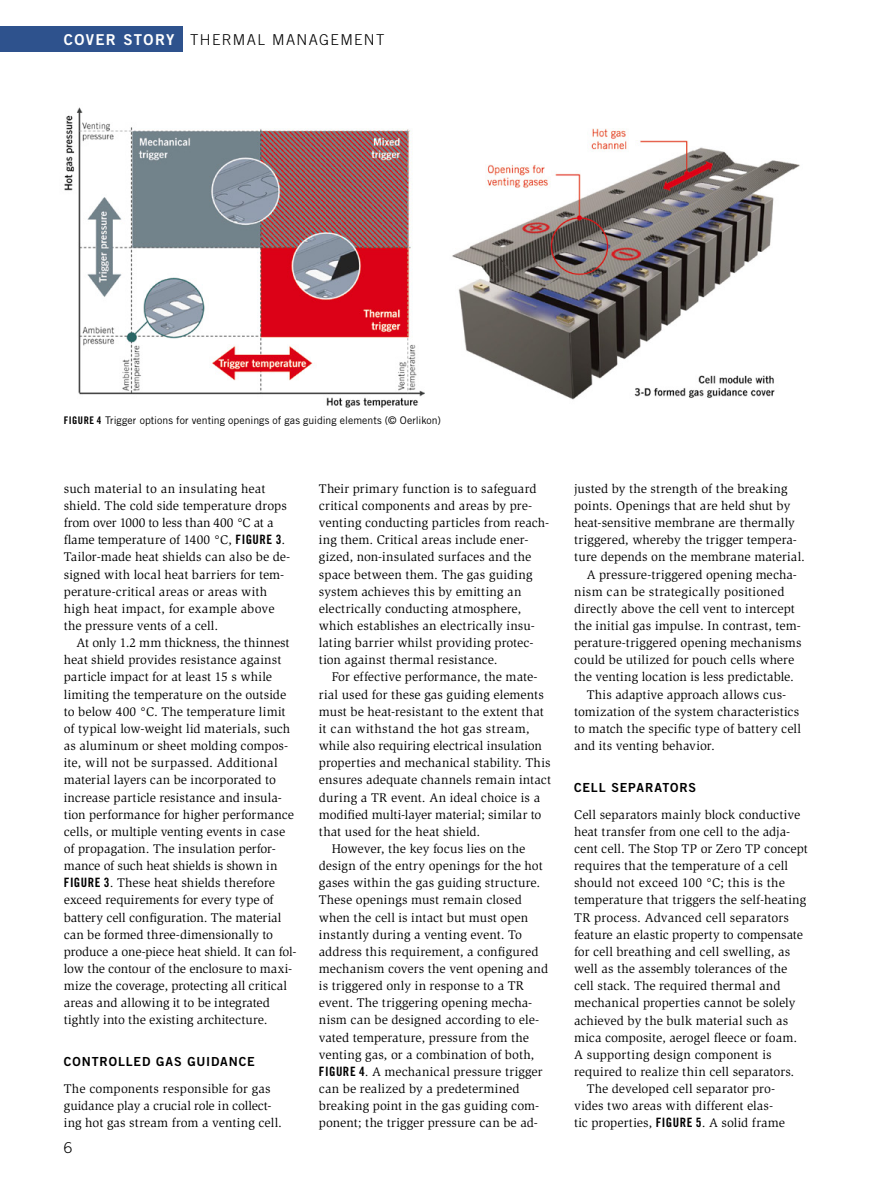
<style>
.page{position:relative;width:893px;height:1187px;background:#fff}
.page>*{position:absolute;margin:0;border:0;box-sizing:border-box;transform-origin:0 0}
.t1{font:15px "Trade Gothic LT Std Bd 2";letter-spacing:.09em;color:#fff}
.t2{font:300 15px "Trade Gothic LT Std";color:#000}
.t3{font:12.9px/17.1px "Slimbach Std";letter-spacing:.005em;color:#000}
.t4{font:12.9px "Slimbach Std";letter-spacing:.025em;color:#000}
.t5{font:12.45px "Trade Gothic LT Std Bd 2";letter-spacing:.07em;color:#000}
.t6{font:10.5px "Trade Gothic LT Std";letter-spacing:.005em;color:#000}
.s1{font-family:"Trade Gothic LT Std";font-weight:300;color:#000}
.s2{font-family:"Trade Gothic LT Std Bd Cn 20"}
</style>
<div class="page">
<img style="left:64px;top:107px;width:736px;height:300px">
<div style="left:0;top:26px;width:183px;height:26px;background:#2e528d"></div>
<p class="t1" style="left:64px;top:30px;width:148px">COVER STORY <span class="s1">THERMA</span></p>
<p class="t2" style="left:257px;top:31px;width:41px">L MANAGEMENT</p>
<p class="t6" style="left:64px;top:414px;width:379px"><span class="s2">FIGURE 4</span> Trigger options for venting openings of gas guiding elements (© Oerlikon)</p>
<p class="t3" style="left:64px;top:480px;width:226px">such material to an insulating heat shield. The cold side temperature drops from over 1000 to less than 400 °C at a flame temperature of 1400 °C, <span class="s2">FIGURE 3</span>.<br>Tailor-made heat shields can also be de-- signed with local heat barriers for tem&shy;perature-critical areas or areas with high heat impact, for example above the pressure vents of a cell.</p>
<p class="t3" style="left:64px;top:634px;width:234px;text-indent:13px">At only 1.2 mm thickness, the thinnest heat shield provides resistance against particle impact for at least 15 s while limiting the temperature on the outside to below 400 °C. The temperature limit of typical low-weight lid materials, such as aluminum or sheet molding compos&shy;ite, will not be surpassed. Additional material layers can be incorporated to increase particle resistance and insula&shy;tion performance for higher performance cells, or multiple venting events in case of propagation. The insulation perfor&shy;mance of such heat shields is shown in <span class="s2">FIGURE 3</span>. These heat shields therefore exceed requirements for every type of battery cell configuration. The material can be formed three-dimensionally to produce a one-piece heat shield. It can fol&shy;low the contour of the enclosure to maxi&shy;mize the coverage, protecting all critical areas and allowing it to be integrated tightly into the existing architecture.</p>
<p class="t5" style="left:64px;top:1054px;width:193px">CONTROLLED GAS GUIDANCE</p>
<p class="t3" style="left:64px;top:1080px;width:220px">The components responsible for gas guidance play a crucial role in collect&shy;ing hot gas stream from a venting cell.</p>
<p class="t2" style="left:64px;top:1138px;width:10px">6</p>
<p class="t3" style="left:319px;top:480px;width:232px">Their primary function is to safeguard critical components and areas by pre&shy;venting conducting particles from reach&shy;ing them. Critical areas include ener&shy;gized, non-insulated surfaces and the space between them. The gas guiding system achieves this by emitting an electrically conducting atmosphere, which establishes an electrically insu&shy;lating barrier whilst providing protec&shy;tion against thermal resistance.</p>
<p class="t3" style="left:332px;top:668px;width:207px">For effective performance, the mate-</p>
<p class="t3" style="left:319px;top:685px;width:226px">rial used for these gas guiding elements</p>
<p class="t3" style="left:319px;top:703px;width:226px">must be heat-resistant to the extent that</p>
<p class="t4" style="left:319px;top:721px;width:212px">it can withstand the hot gas stream,</p>
<p class="t3" style="left:319px;top:737px;width:224px">while also requiring electrical insulation</p>
<p class="t3" style="left:319px;top:754px;width:233px">properties and mechanical stability. This</p>
<p class="t3" style="left:319px;top:771px;width:234px">ensures adequate channels remain intact</p>
<p class="t3" style="left:319px;top:788px;width:223px">during a TR event. An ideal choice is a</p>
<p class="t3" style="left:319px;top:805px;width:224px">modified multi-layer material; similar to</p>
<p class="t3" style="left:319px;top:823px;width:163px">that used for the heat shield.</p>
<p class="t3" style="left:332px;top:840px;width:195px">However, the key focus lies on the</p>
<p class="t3" style="left:319px;top:857px;width:225px">design of the entry openings for the hot</p>
<p class="t4" style="left:319px;top:875px;width:223px">gases within the gas guiding structure.</p>
<p class="t3" style="left:319px;top:891px;width:205px">These openings must remain closed</p>
<p class="t3" style="left:319px;top:908px;width:211px">when the cell is intact but must open</p>
<p class="t3" style="left:319px;top:925px;width:205px">instantly during a venting event. To</p>
<p class="t3" style="left:319px;top:943px;width:221px">address this requirement, a configured</p>
<p class="t3" style="left:319px;top:960px;width:231px">mechanism covers the vent opening and</p>
<p class="t3" style="left:319px;top:977px;width:207px">is triggered only in response to a TR</p>
<p class="t3" style="left:319px;top:994px;width:215px">event. The triggering opening mecha-</p>
<p class="t3" style="left:319px;top:1011px;width:222px">nism can be designed according to ele-</p>
<p class="t3" style="left:319px;top:1028px;width:212px">vated temperature, pressure from the</p>
<p class="t3" style="left:319px;top:1045px;width:217px">venting gas, or a combination of both,</p>
<p class="t3" style="left:319px;top:1063px;width:225px"><span class="s2">FIGURE 4</span>. A mechanical pressure trigger</p>
<p class="t3" style="left:319px;top:1080px;width:202px">can be realized by a predetermined</p>
<p class="t3" style="left:319px;top:1097px;width:222px">breaking point in the gas guiding com-</p>
<p class="t3" style="left:319px;top:1114px;width:218px">ponent; the trigger pressure can be ad--</p>
<p class="t3" style="left:574px;top:480px;width:215px">justed by the strength of the breaking</p>
<p class="t3" style="left:574px;top:497px;width:218px">points. Openings that are held shut by</p>
<p class="t3" style="left:574px;top:514px;width:222px">heat-sensitive membrane are thermally</p>
<p class="t3" style="left:574px;top:531px;width:224px">triggered, whereby the trigger tempera-</p>
<p class="t3" style="left:574px;top:548px;width:232px">ture depends on the membrane material.</p>
<p class="t3" style="left:587px;top:565px;width:212px">A pressure-triggered opening mecha-</p>
<p class="t3" style="left:574px;top:583px;width:212px">nism can be strategically positioned</p>
<p class="t3" style="left:574px;top:600px;width:222px">directly above the cell vent to intercept</p>
<p class="t3" style="left:574px;top:617px;width:228px">the initial gas impulse. In contrast, tem-</p>
<p class="t3" style="left:574px;top:634px;width:229px">perature-triggered opening mechanisms</p>
<p class="t3" style="left:574px;top:651px;width:222px">could be utilized for pouch cells where</p>
<p class="t3" style="left:574px;top:668px;width:221px">the venting location is less predictable.</p>
<p class="t3" style="left:587px;top:685px;width:201px">This adaptive approach allows cus-</p>
<p class="t3" style="left:574px;top:703px;width:227px">tomization of the system characteristics</p>
<p class="t3" style="left:574px;top:720px;width:229px">to match the specific type of battery cell</p>
<p class="t3" style="left:574px;top:737px;width:142px">and its venting behavior.</p>
<p class="t5" style="left:574px;top:779px;width:124px">CELL SEPARATORS</p>
<p class="t3" style="left:574px;top:805px;width:228px">Cell separators mainly block conductive</p>
<p class="t3" style="left:574px;top:823px;width:218px">heat transfer from one cell to the adja-</p>
<p class="t3" style="left:574px;top:840px;width:235px">cent cell. The Stop TP or Zero TP concept</p>
<p class="t3" style="left:574px;top:857px;width:216px">requires that the temperature of a cell</p>
<p class="t3" style="left:574px;top:874px;width:212px">should not exceed 100 °C; this is the</p>
<p class="t3" style="left:574px;top:891px;width:234px">temperature that triggers the self-heating</p>
<p class="t3" style="left:574px;top:908px;width:216px">TR process. Advanced cell separators</p>
<p class="t3" style="left:574px;top:925px;width:230px">feature an elastic property to compensate</p>
<p class="t3" style="left:574px;top:943px;width:218px">for cell breathing and cell swelling, as</p>
<p class="t3" style="left:574px;top:960px;width:215px">well as the assembly tolerances of the</p>
<p class="t3" style="left:574px;top:977px;width:208px">cell stack. The required thermal and</p>
<p class="t3" style="left:574px;top:994px;width:223px">mechanical properties cannot be solely</p>
<p class="t3" style="left:574px;top:1011px;width:216px">achieved by the bulk material such as</p>
<p class="t3" style="left:574px;top:1028px;width:225px">mica composite, aerogel fleece or foam.</p>
<p class="t3" style="left:574px;top:1045px;width:199px">A supporting design component is</p>
<p class="t3" style="left:574px;top:1063px;width:222px">required to realize thin cell separators.</p>
<p class="t3" style="left:587px;top:1080px;width:190px">The developed cell separator pro-</p>
<p class="t3" style="left:574px;top:1097px;width:201px">vides two areas with different elas-</p>
<p class="t3" style="left:574px;top:1114px;width:212px">tic properties, <span class="s2">FIGURE 5</span>. A solid frame</p>
</div>
